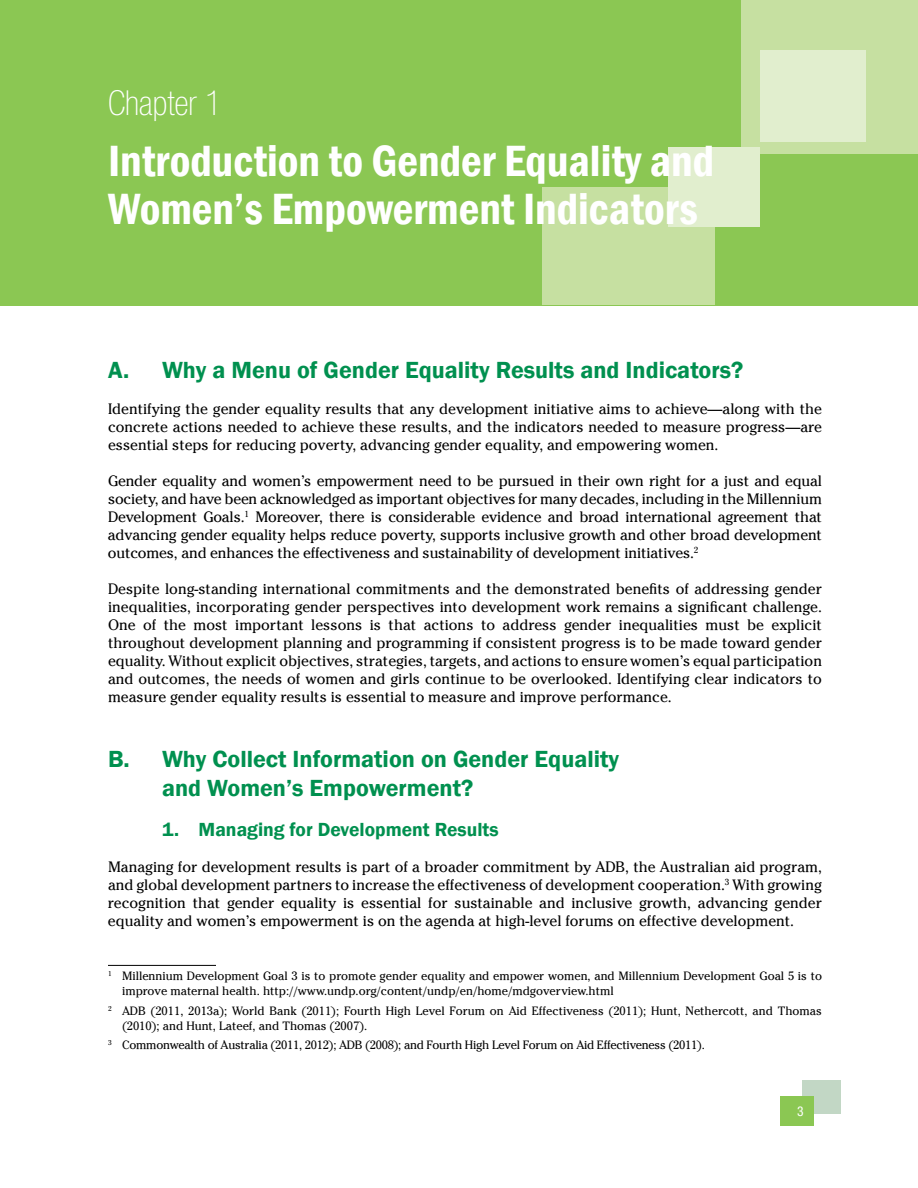
<style>
.page{position:relative;width:918px;height:1188px;background:#fff}
.page>*{position:absolute;margin:0;border:0;box-sizing:border-box;transform-origin:0 0}
.t1{font:600 condensed 45px/48px "Franklin Gothic";color:#fff}
.t2{font:100 condensed 34.5px "Helvetica Neue LT Std";color:#fff}
.t3{font:600 24px/28.8px "Franklin Gothic";color:#00904f}
.t4{font:600 19.5px "Franklin Gothic";color:#00904f}
.t5{font:15px/18px "Cheltenham LT";color:#000;text-align:justify}
.t6{font:condensed 13.5px "Helvetica Neue LT Std";color:#fff}
.t7{font:12px/15px "Cheltenham LT";color:#000}
.t8{font:12px "Cheltenham LT";letter-spacing:-.02em;color:#000}
</style>
<div class="page">
<div style="left:802px;top:1080px;width:39px;height:33px;background:#c2d7c5"></div>
<div style="left:780px;top:1096px;width:33px;height:29px;background:#8bc753"></div>
<div style="left:0;top:0;width:918px;height:305px;background:#8bc753"></div>
<div style="left:742px;top:0;width:176px;height:154px;background:#c6e0a1"></div>
<div style="left:542px;top:187px;width:172px;height:118px;background:#c6e0a1"></div>
<div style="left:760px;top:50px;width:105px;height:91px;background:#e1eece"></div>
<div style="left:669px;top:147px;width:91px;height:80px;background:#e1eece"></div>
<hr style="left:108px;top:965px;width:108px;height:1px;background:#000">
<h2 class="t2" style="left:108px;top:84px;width:115px">Chapter 1</h2>
<h1 class="t1" style="left:108px;top:136px;width:608px">Introduction to Gender Equality and<br>Women’s Empowerment Indicators</h1>
<h3 class="t3" style="left:108px;top:356px;width:637px">A. Why a Menu of Gender Equality Results and Indicators?</h3>
<p class="t5" style="left:108px;top:400px;width:716px">Identifying the gender equality results that any development initiative aims to achieve—along with the concrete actions needed to achieve these results, and the indicators needed to measure progress—are essential steps for reducing poverty, advancing gender equality, and empowering women.</p>
<p class="t5" style="left:108px;top:472px;width:716px">Gender equality and women’s empowerment need to be pursued in their own right for a just and equal society, and have been acknowledged as important objectives for many decades, including in the Millennium Development Goals.<sup>1</sup> Moreover, there is considerable evidence and broad international agreement that advancing gender equality helps reduce poverty, supports inclusive growth and other broad development outcomes, and enhances the effectiveness and sustainability of development initiatives.<sup>2</sup></p>
<p class="t5" style="left:108px;top:580px;width:716px">Despite long-standing international commitments and the demonstrated benefits of addressing gender inequalities, incorporating gender perspectives into development work remains a significant challenge.<br>One of the most important lessons is that actions to address gender inequalities must be explicit throughout development planning and programming if consistent progress is to be made toward gender equality. Without explicit objectives, strategies, targets, and actions to ensure women’s equal participation and outcomes, the needs of women and girls continue to be overlooked. Identifying clear indicators to measure gender equality results is essential to measure and improve performance.</p>
<h3 class="t3" style="left:162px;top:745px;width:459px;text-indent:-54px">B. Why Collect Information on Gender Equality and Women’s Empowerment?</h3>
<h3 class="t4" style="left:162px;top:818px;width:338px">1. Managing for Development Results</h3>
<p class="t5" style="left:108px;top:858px;width:715px">Managing for development results is part of a broader commitment by ADB, the Australian aid program, and global development partners to increase the effectiveness of development cooperation.<sup>3</sup> With growing recognition that gender equality is essential for sustainable and inclusive growth, advancing gender equality and women’s empowerment is on the agenda at high-level forums on effective development.</p>
<p class="t7" style="left:122px;top:969px;width:702px;text-indent:-14px"><sup>1</sup> Millennium Development Goal 3 is to promote gender equality and empower women, and Millennium Development Goal 5 is to improve maternal health. http://www.undp.org/content/undp/en/home/mdgoverview.html</p>
<p class="t7" style="left:122px;top:1003px;width:701px;text-indent:-14px"><sup>2</sup> ADB (2011, 2013a); World Bank (2011); Fourth High Level Forum on Aid Effectiveness (2011); Hunt, Nethercott, and Thomas (2010); and Hunt, Lateef, and Thomas (2007).</p>
<p class="t8" style="left:108px;top:1038px;width:598px"><sup>3</sup> Commonwealth of Australia (2011, 2012); ADB (2008); and Fourth High Level Forum on Aid Effectiveness (2011).</p>
<p class="t6" style="left:797px;top:1104px;width:8px">3</p>
</div>
